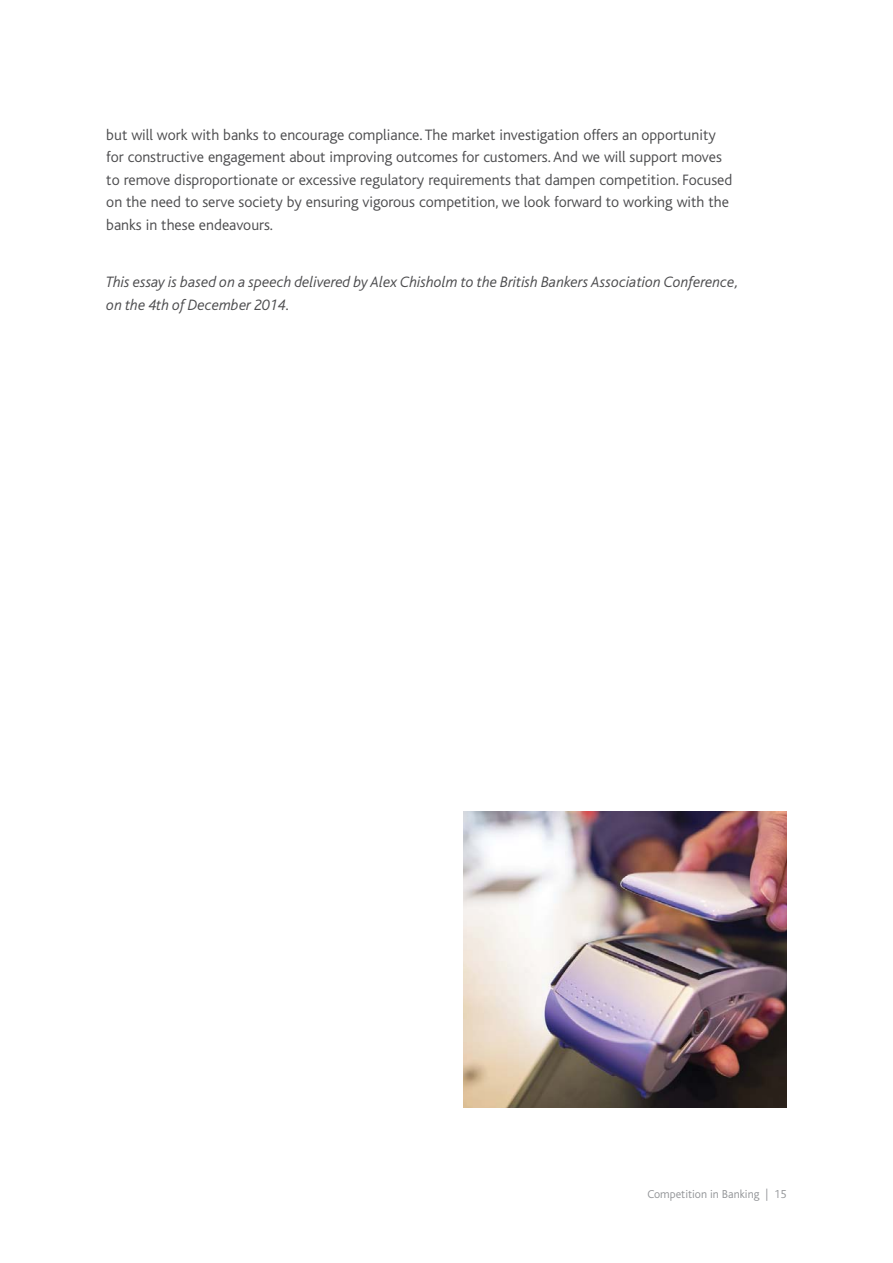
<style>
.page{position:relative;width:893px;height:1263px;background:#fff}
.page>*{position:absolute;margin:0;border:0;box-sizing:border-box;transform-origin:0 0}
.t1{font:300 15.75px/22.5px "Bliss";color:#4c4c4e}
.t2{font:italic 300 15.75px/22.5px "Bliss";color:#4c4c4e}
.t3{font:300 12px "Bliss";color:#939598}
</style>
<div class="page">
<img style="left:463px;top:811px;width:324px;height:297px">
<p class="t1" style="left:106px;top:124px;width:627px">but will work with banks to encourage compliance. The market investigation offers an opportunity for constructive engagement about improving outcomes for customers. And we will support moves to remove disproportionate or excessive regulatory requirements that dampen competition. Focused on the need to serve society by ensuring vigorous competition, we look forward to working with the banks in these endeavours.</p>
<p class="t2" style="left:106px;top:272px;width:634px">This essay is based on a speech delivered by Alex Chisholm to the British Bankers Association Conference, on the 4th of December 2014.</p>
<p class="t3" style="left:647px;top:1188px;width:141px">Competition in Banking | 15</p>
</div>
